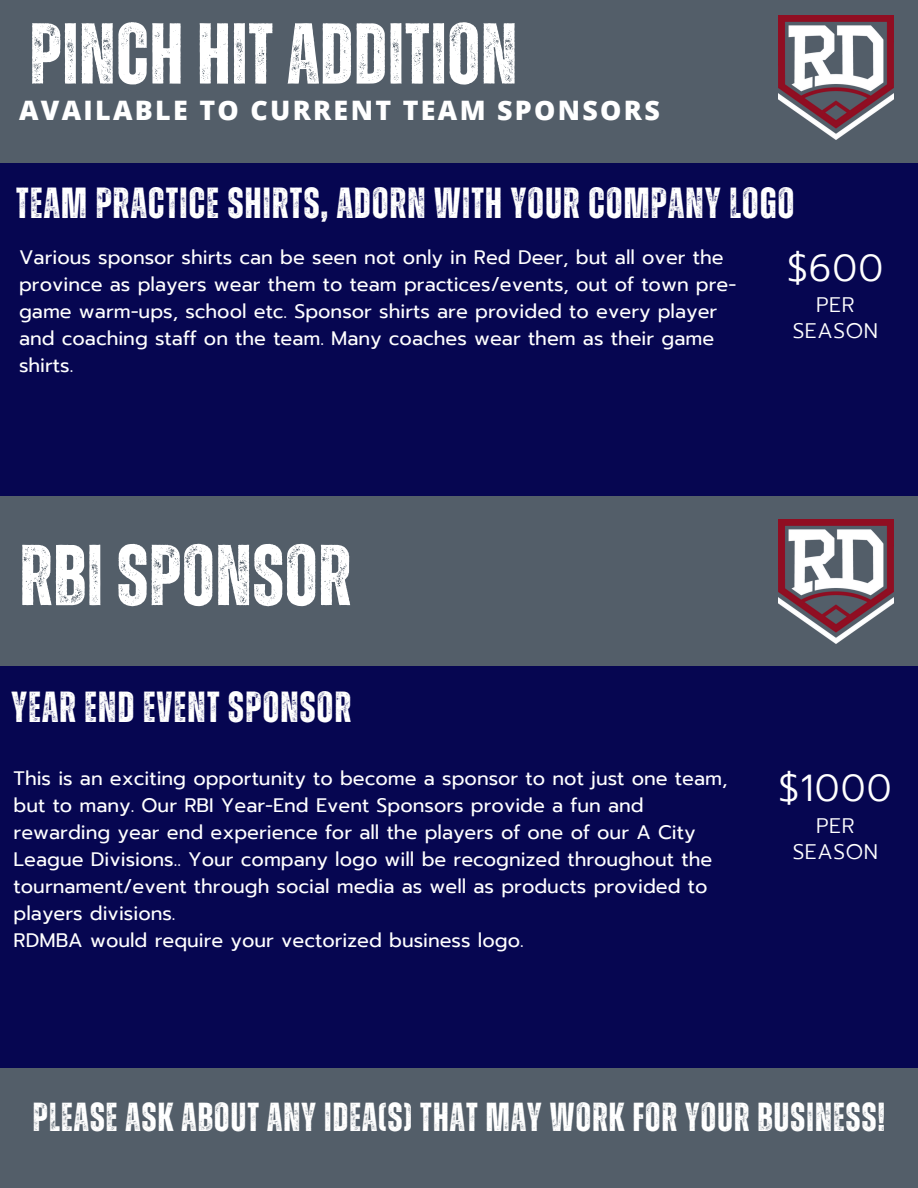
<style>
.page{position:relative;width:918px;height:1188px;background:#060651}
.page>*{position:absolute;margin:0;border:0;box-sizing:border-box;transform-origin:0 0}
.t1{font:700 86.25px "Zuume Rough";letter-spacing:.01em;color:#fff}
.t2{font:700 43.5px "Zuume Rough";letter-spacing:.03em;color:#fff}
.t3{font:700 40.5px "Zuume Rough";letter-spacing:.03em;color:#fff}
.t4{font:300 37.5px "Prompt";letter-spacing:.03em;color:#fff}
.t5{font:800 26.85px "Open Sans";letter-spacing:.085em;color:#fff}
.t6{font:300 21px/25.8px "Prompt";letter-spacing:.03em;color:#fff;text-align:center}
.t7{font:19.5px/27px "Prompt";color:#fff}
</style>
<div class="page">
<div style="left:0;top:0;width:918px;height:163px;background:#535e69"></div>
<div style="left:0;top:496px;width:918px;height:170px;background:#535e69"></div>
<div style="left:0;top:1068px;width:918px;height:120px;background:#535e69"></div>
<img style="left:778px;top:519px;width:116px;height:124px">
<img style="left:778px;top:16px;width:116px;height:124px">
<h2 class="t1" style="left:30px;top:15px;width:489px">PINCHHITADDITION</h2>
<h4 class="t5" style="left:19px;top:92px;width:642px">AVAILABLE TO CURRENT TEAM SPONSORS</h4>
<p class="t2" style="left:16px;top:183px;width:780px">TEAM PRACTICE SHIRTS, ADORN WITH YOUR COMPANY LOGO</p>
<p class="t7" style="left:19px;top:244px;width:719px">Various sponsor shirts can be seen not only in Red Deer, but all over the province as players wear them to team practices/events, out of town pre&shy;game warm-ups, school etc. Sponsor shirts are provided to every player and coaching staff on the team. Many coaches wear them as their game shirts.</p>
<p class="t4" style="left:787px;top:240px;width:98px">$600</p>
<p class="t6" style="left:793px;top:292px;width:87px">PER<br>SEASON</p>
<p class="t1" style="left:20px;top:536px;width:333px">RBISPONSOR</p>
<p class="t2" style="left:12px;top:687px;width:341px">YEAR END EVENT SPONSOR</p>
<h5 class="t7" style="left:14px;top:765px;width:715px">This is an exciting opportunity to become a sponsor to not just one team, but to many. Our RBI Year-End Event Sponsors provide a fun and rewarding year end experience for all the players of one of our A City League Divisions.. Your company logo will be recognized throughout the tournament/event through social media as well as products provided to players divisions.</h5>
<h1 class="t7" style="left:14px;top:927px;width:512px">RDMBA would require your vectorized business logo.</h1>
<p class="t4" style="left:779px;top:760px;width:115px">$1000</p>
<p class="t6" style="left:793px;top:813px;width:87px">PER<br>SEASON</p>
<p class="t3" style="left:33px;top:1098px;width:854px">PLEASE ASK ABOUT ANY IDEA(S) THAT MAY WORK FOR YOUR BUSINESS!</p>
</div>
